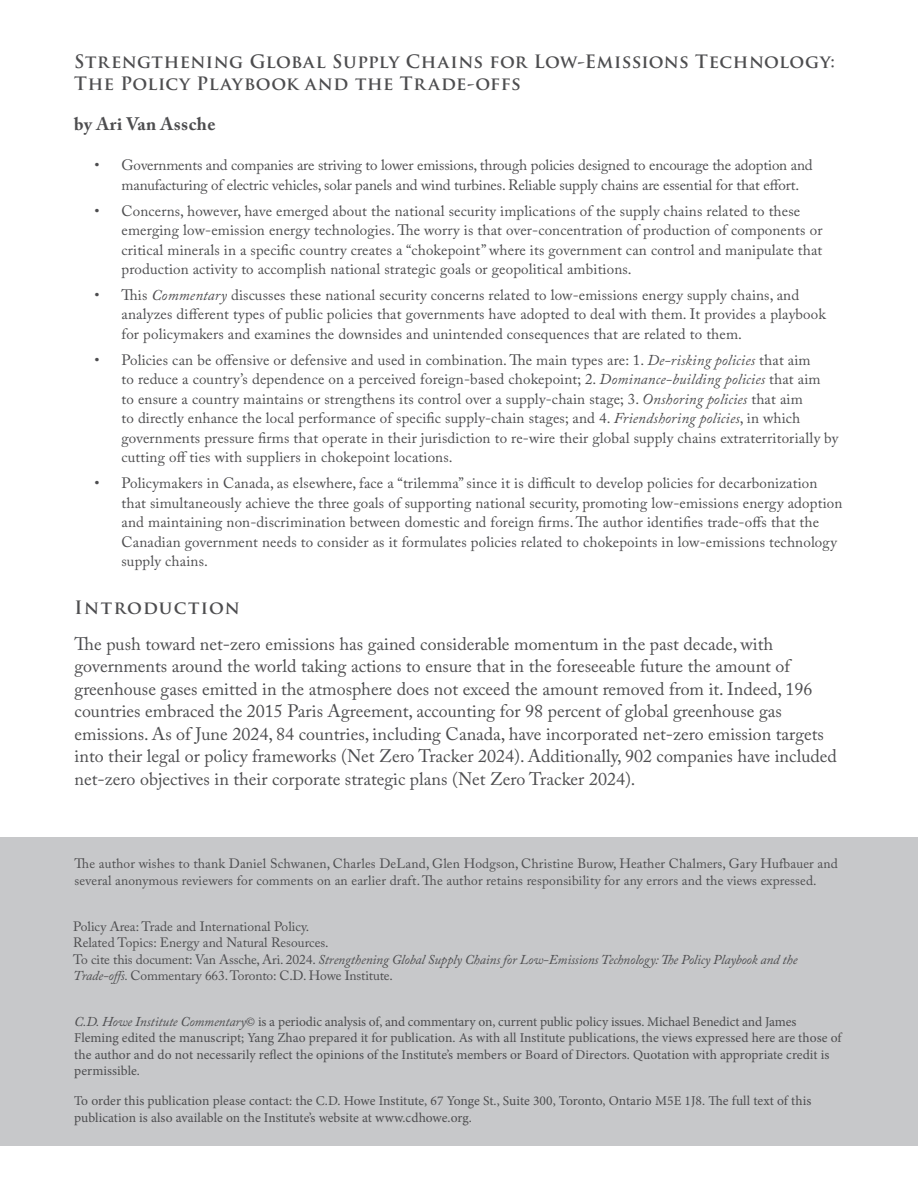
<style>
.page{position:relative;width:918px;height:1188px;background:#fff}
.page>*{position:absolute;margin:0;border:0;box-sizing:border-box;transform-origin:0 0}
.t1{font:18px/22.5px "Adobe Caslon Pro";color:#4d4d4f}
.t2{font:700 18px/22.5px "Trajan Pro";letter-spacing:.025em;color:#4d4d4f}
.t3{font:700 18px "Adobe Caslon Pro";letter-spacing:.02em;color:#4d4d4f}
.t4{font:700 18px "Trajan Pro";letter-spacing:.065em;color:#4d4d4f}
.t5{font:15px/19.5px "Adobe Caslon Pro";letter-spacing:.01em;color:#4d4d4f}
.t6{font:15px/19.5px "Adobe Caslon Pro";letter-spacing:-.01em;color:#4d4d4f}
.t7{font:13.5px/16.5px "Minion Pro";color:#4d4d4f}
.t8{font:13.5px/16.5px "Adobe Caslon Pro";letter-spacing:.01em;color:#4d4d4f}
.s1{font-style:italic}
.s2{font-family:"Adobe Caslon Pro";font-style:italic}
</style>
<div class="page">
<div style="left:0;top:837px;width:918px;height:309px;background:#c7c8ca"></div>
<p class="t2" style="left:74px;top:50px;width:762px">Strengthening Global Supply Chains for Low-Emissions Technology:<br>The Policy Playbook and the Trade-offs</p>
<p class="t3" style="left:74px;top:113px;width:143px">by Ari Van Assche</p>
<p class="t6" style="left:122px;top:155px;width:693px;text-indent:-27px">• Governments and companies are striving to lower emissions, through policies designed to encourage the adoption and manufacturing of electric vehicles, solar panels and wind turbines. Reliable supply chains are essential for that effort.</p>
<p class="t5" style="left:122px;top:201px;width:702px;text-indent:-27px">• Concerns, however, have emerged about the national security implications of the supply chains related to these emerging low-emission energy technologies. The worry is that over-concentration of production of components or critical minerals in a specific country creates a “chokepoint” where its government can control and manipulate that production activity to accomplish national strategic goals or geopolitical ambitions.</p>
<p class="t5" style="left:122px;top:285px;width:706px;text-indent:-27px">• This <span class="s1">Commentary</span> discusses these national security concerns related to low-emissions energy supply chains, and analyzes different types of public policies that governments have adopted to deal with them. It provides a playbook for policymakers and examines the downsides and unintended consequences that are related to them.</p>
<p class="t5" style="left:122px;top:350px;width:718px;text-indent:-27px">• Policies can be offensive or defensive and used in combination. The main types are: 1. <span class="s1">De-risking policies</span> that aim<br>to reduce a country’s dependence on a perceived foreign-based chokepoint; 2. <span class="s1">Dominance-building policies</span> that aim<br>to ensure a country maintains or strengthens its control over a supply-chain stage; 3. <span class="s1">Onshoring policies</span> that aim<br>to directly enhance the local performance of specific supply-chain stages; and 4. <span class="s1">Friendshoring policies</span>, in which governments pressure firms that operate in their jurisdiction to re-wire their global supply chains extraterritorially by cutting off ties with suppliers in chokepoint locations.</p>
<p class="t5" style="left:122px;top:474px;width:722px;text-indent:-27px">• Policymakers in Canada, as elsewhere, face a “trilemma” since it is difficult to develop policies for decarbonization that simultaneously achieve the three goals of supporting national security, promoting low-emissions energy adoption and maintaining non-discrimination between domestic and foreign firms. The author identifies trade-offs that the Canadian government needs to consider as it formulates policies related to chokepoints in low-emissions technology supply chains.</p>
<p class="t4" style="left:75px;top:596px;width:167px">Introduction</p>
<p class="t1" style="left:75px;top:632px;width:764px">The push toward net-zero emissions has gained considerable momentum in the past decade, with governments around the world taking actions to ensure that in the foreseeable future the amount of greenhouse gases emitted in the atmosphere does not exceed the amount removed from it. Indeed, 196 countries embraced the 2015 Paris Agreement, accounting for 98 percent of global greenhouse gas emissions. As of June 2024, 84 countries, including Canada, have incorporated net-zero emission targets into their legal or policy frameworks (Net Zero Tracker 2024). Additionally, 902 companies have included net-zero objectives in their corporate strategic plans (Net Zero Tracker 2024).</p>
<p class="t8" style="left:75px;top:855px;width:765px">The author wishes to thank Daniel Schwanen, Charles DeLand, Glen Hodgson, Christine Burow, Heather Chalmers, Gary Hufbauer and several anonymous reviewers for comments on an earlier draft. The author retains responsibility for any errors and the views expressed.</p>
<p class="t8" style="left:73px;top:918px;width:726px">Policy Area: Trade and International Policy.<br>Related Topics: Energy and Natural Resources.<br>To cite this document: Van Assche, Ari. 2024. <span class="s1">Strengthening Global Supply Chains for Low-Emissions Technology: The Policy Playbook and the Trade-offs.</span> Commentary 663. Toronto: C.D. Howe Institute.</p>
<p class="t7" style="left:74px;top:1013px;width:769px"><span class="s2">C.D. Howe Institute Commentary</span>© is a periodic analysis of, and commentary on, current public policy issues. Michael Benedict and James Fleming edited the manuscript; Yang Zhao prepared it for publication. As with all Institute publications, the views expressed here are those of the author and do not necessarily reflect the opinions of the Institute’s members or Board of Directors. Quotation with appropriate credit is permissible.</p>
<p class="t7" style="left:74px;top:1093px;width:739px">To order this publication please contact: the C.D. Howe Institute, 67 Yonge St., Suite 300, Toronto, Ontario M5E 1J8. The full text of this publication is also available on the Institute’s website at www.cdhowe.org.</p>
</div>
